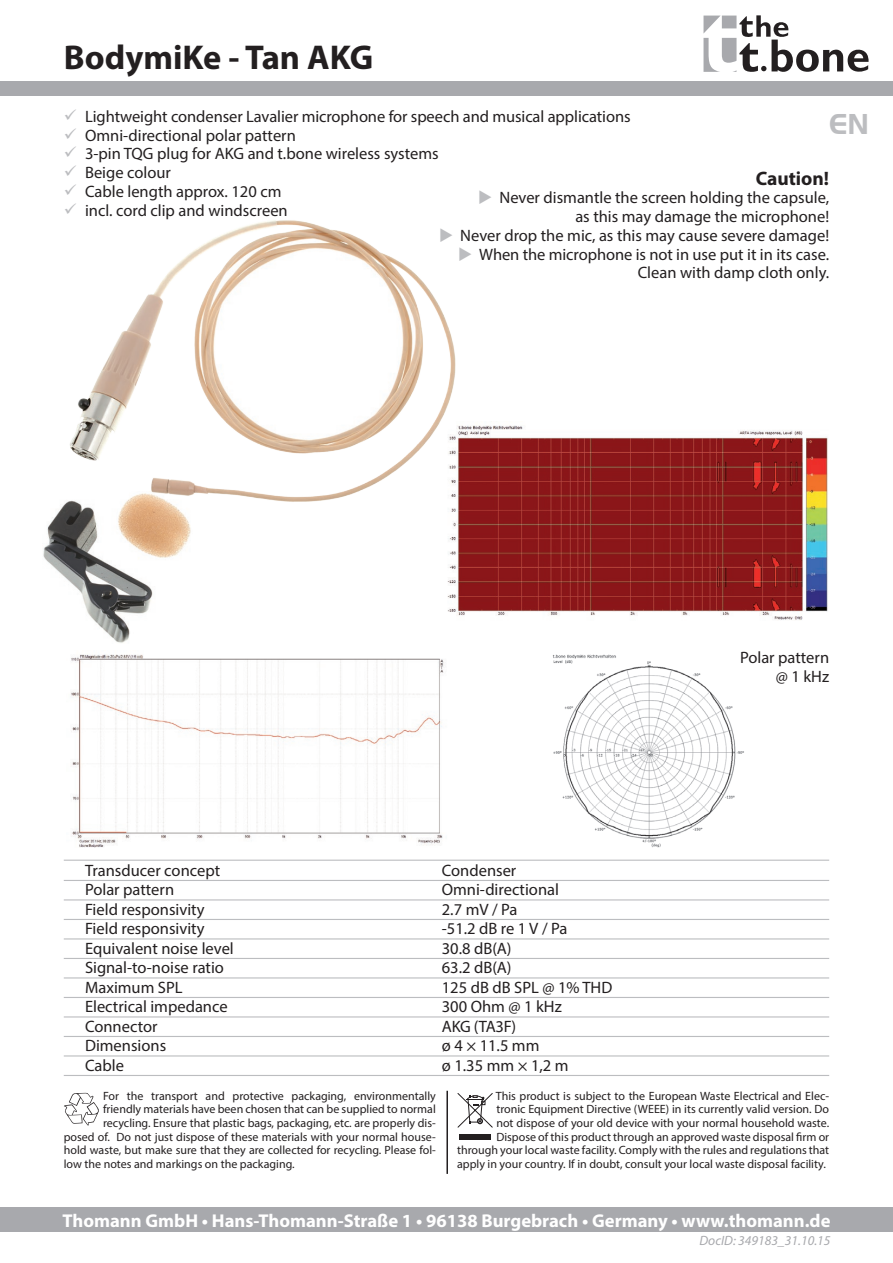
<style>
.page{position:relative;width:893px;height:1263px;background:#fff}
.page>*{position:absolute;margin:0;border:0;box-sizing:border-box;transform-origin:0 0}
.Titel{font:700 34.5px "Myriad Pro";color:#231f20}
.t1{font:700 30px "Handel Got D";color:#bcbdc0}
.Subhead{font:700 19.5px "Myriad Pro";color:#231f20}
.t2{font:700 18.6px "Myriad Pro";color:#fff}
.Tech_Data_underline{font:16.5px/18.8px "Myriad Pro";color:#231f20;text-align:right}
.Tech_Data_doubleline{font:16.5px "Myriad Pro";color:#231f20}
.Body_Text{font:16.5px/18.8px "Myriad Pro";color:#231f20;text-align:right}
.t3{font:italic 13.5px "Myriad Pro";color:#a8a9ad}
.Entsorgungshinweise{font:12px/13.5px "Myriad Pro";color:#231f20;text-align:right}
</style>
<div class="page">
<div style="left:0;top:1208px;width:893px;height:24px;background:#a8a9ad"></div>
<div style="left:0;top:81px;width:893px;height:15px;background:#a8a9ad"></div>
<svg style="left:703px;top:15px;width:166px;height:57px"></svg>
<svg style="left:64px;top:1093px;width:35px;height:32px"></svg>
<div style="left:459px;top:1134px;width:32px;height:6px;background:#231f20"></div>
<svg style="left:457px;top:1093px;width:35px;height:35px"></svg>
<hr style="left:446px;top:1091px;width:2px;height:83px;background:#231f20">
<hr style="left:64px;top:860px;width:765px;height:1px;background:#bcbdc0">
<hr style="left:64px;top:880px;width:765px;height:1px;background:#bcbdc0">
<hr style="left:64px;top:899px;width:765px;height:1px;background:#bcbdc0">
<hr style="left:64px;top:919px;width:765px;height:1px;background:#bcbdc0">
<hr style="left:64px;top:938px;width:765px;height:1px;background:#bcbdc0">
<hr style="left:64px;top:958px;width:765px;height:1px;background:#bcbdc0">
<hr style="left:64px;top:977px;width:765px;height:1px;background:#bcbdc0">
<hr style="left:64px;top:997px;width:765px;height:1px;background:#bcbdc0">
<hr style="left:64px;top:1016px;width:765px;height:1px;background:#bcbdc0">
<hr style="left:64px;top:1036px;width:765px;height:1px;background:#bcbdc0">
<hr style="left:64px;top:1055px;width:765px;height:1px;background:#bcbdc0">
<hr style="left:64px;top:1075px;width:765px;height:1px;background:#bcbdc0">
<img style="left:71px;top:654px;width:373px;height:193px">
<img style="left:447px;top:425px;width:381px;height:195px">
<img style="left:553px;top:654px;width:191px;height:193px">
<img style="left:43px;top:501px;width:148px;height:142px">
<img style="left:69px;top:220px;width:388px;height:283px">
<svg style="left:440px;top:228px;width:12px;height:14px"></svg>
<p class="Titel" style="left:64px;top:35px;width:311px">BodymiKe - Tan AKG</p>
<p class="Tech_Data_underline" style="left:85px;top:107px;width:547px">Lightweight condenser Lavalier microphone for speech and musical applications</p>
<p class="Tech_Data_underline" style="left:85px;top:125px;width:212px">Omni-directional polar pattern</p>
<p class="Tech_Data_underline" style="left:85px;top:144px;width:355px">3-pin TQG plug for AKG and t.bone wireless systems</p>
<p class="Tech_Data_underline" style="left:85px;top:163px;width:87px">Beige colour</p>
<p class="Tech_Data_underline" style="left:85px;top:182px;width:198px">Cable length approx. 120 cm</p>
<p class="Tech_Data_underline" style="left:85px;top:200px;width:204px">incl. cord clip and windscreen</p>
<h2 class="t1" style="left:829px;top:107px;width:41px">EN</h2>
<p class="Subhead" style="left:756px;top:165px;width:75px">Caution!</p>
<p class="Tech_Data_underline" style="left:499px;top:188px;width:331px">Never dismantle the screen holding the capsule, as this may damage the microphone!</p>
<p class="Tech_Data_underline" style="left:460px;top:226px;width:370px">Never drop the mic, as this may cause severe damage!</p>
<p class="Tech_Data_underline" style="left:479px;top:245px;width:351px">When the microphone is not in use put it in its case.<br>Clean with damp cloth only.</p>
<p class="Tech_Data_doubleline" style="left:85px;top:860px;width:137px">Transducer concept</p>
<p class="Tech_Data_doubleline" style="left:442px;top:860px;width:76px">Condenser</p>
<p class="Tech_Data_underline" style="left:85px;top:880px;width:91px">Polar pattern</p>
<p class="Tech_Data_underline" style="left:442px;top:880px;width:119px">Omni-directional</p>
<p class="Tech_Data_underline" style="left:85px;top:899px;width:121px">Field responsivity</p>
<p class="Tech_Data_underline" style="left:442px;top:899px;width:77px">2.7 mV / Pa</p>
<p class="Tech_Data_underline" style="left:85px;top:919px;width:121px">Field responsivity</p>
<p class="Tech_Data_underline" style="left:442px;top:919px;width:127px">-51.2 dB re 1 V / Pa</p>
<p class="Tech_Data_underline" style="left:85px;top:938px;width:150px">Equivalent noise level</p>
<p class="Tech_Data_underline" style="left:442px;top:938px;width:71px">30.8 dB(A)</p>
<p class="Tech_Data_underline" style="left:85px;top:958px;width:140px">Signal-to-noise ratio</p>
<p class="Tech_Data_underline" style="left:442px;top:958px;width:71px">63.2 dB(A)</p>
<p class="Tech_Data_underline" style="left:85px;top:977px;width:99px">Maximum SPL</p>
<p class="Tech_Data_underline" style="left:442px;top:977px;width:172px">125 dB dB SPL @ 1% THD</p>
<p class="Tech_Data_underline" style="left:85px;top:997px;width:144px">Electrical impedance</p>
<p class="Tech_Data_underline" style="left:442px;top:997px;width:122px">300 Ohm @ 1 kHz</p>
<p class="Tech_Data_underline" style="left:85px;top:1016px;width:74px">Connector</p>
<p class="Tech_Data_underline" style="left:442px;top:1016px;width:76px">AKG (TA3F)</p>
<p class="Tech_Data_underline" style="left:85px;top:1036px;width:83px">Dimensions</p>
<p class="Tech_Data_underline" style="left:442px;top:1036px;width:99px">ø 4 × 11.5 mm</p>
<p class="Tech_Data_underline" style="left:85px;top:1055px;width:40px">Cable</p>
<p class="Tech_Data_underline" style="left:442px;top:1055px;width:128px">ø 1.35 mm × 1,2 m</p>
<p class="Body_Text" style="left:740px;top:648px;width:91px">Polar pattern @ 1 kHz</p>
<p class="Entsorgungshinweise" style="left:103px;top:1089px;width:334px">For the transport and protective packaging, environmentally</p>
<p class="Entsorgungshinweise" style="left:103px;top:1102px;width:334px">friendly materials have been chosen that can be supplied to normal</p>
<p class="Entsorgungshinweise" style="left:103px;top:1116px;width:334px">recycling. Ensure that plastic bags, packaging, etc. are properly dis-</p>
<p class="Entsorgungshinweise" style="left:64px;top:1129px;width:374px">posed of. Do not just dispose of these materials with your normal house-</p>
<p class="Entsorgungshinweise" style="left:64px;top:1143px;width:374px">hold waste, but make sure that they are collected for recycling. Please fol-</p>
<p class="Entsorgungshinweise" style="left:64px;top:1156px;width:232px">low the notes and markings on the packaging.</p>
<p class="Entsorgungshinweise" style="left:457px;top:1089px;width:374px">This product is subject to the European Waste Electrical and Elec-<br>tronic Equipment Directive (WEEE) in its currently valid version. Do<br>not dispose of your old device with your normal household waste.<br>Dispose of this product through an approved waste disposal firm or through your local waste facility. Comply with the rules and regulations that apply in your country. If in doubt, consult your local waste disposal facility.</p>
<h3 class="t2" style="left:63px;top:1208px;width:769px">Thomann GmbH • Hans-Thomann-Straße 1 • 96138 Burgebrach • Germany • www.thomann.de</h3>
<p class="t3" style="left:699px;top:1232px;width:133px">DocID: 349183_31.10.15</p>
</div>
